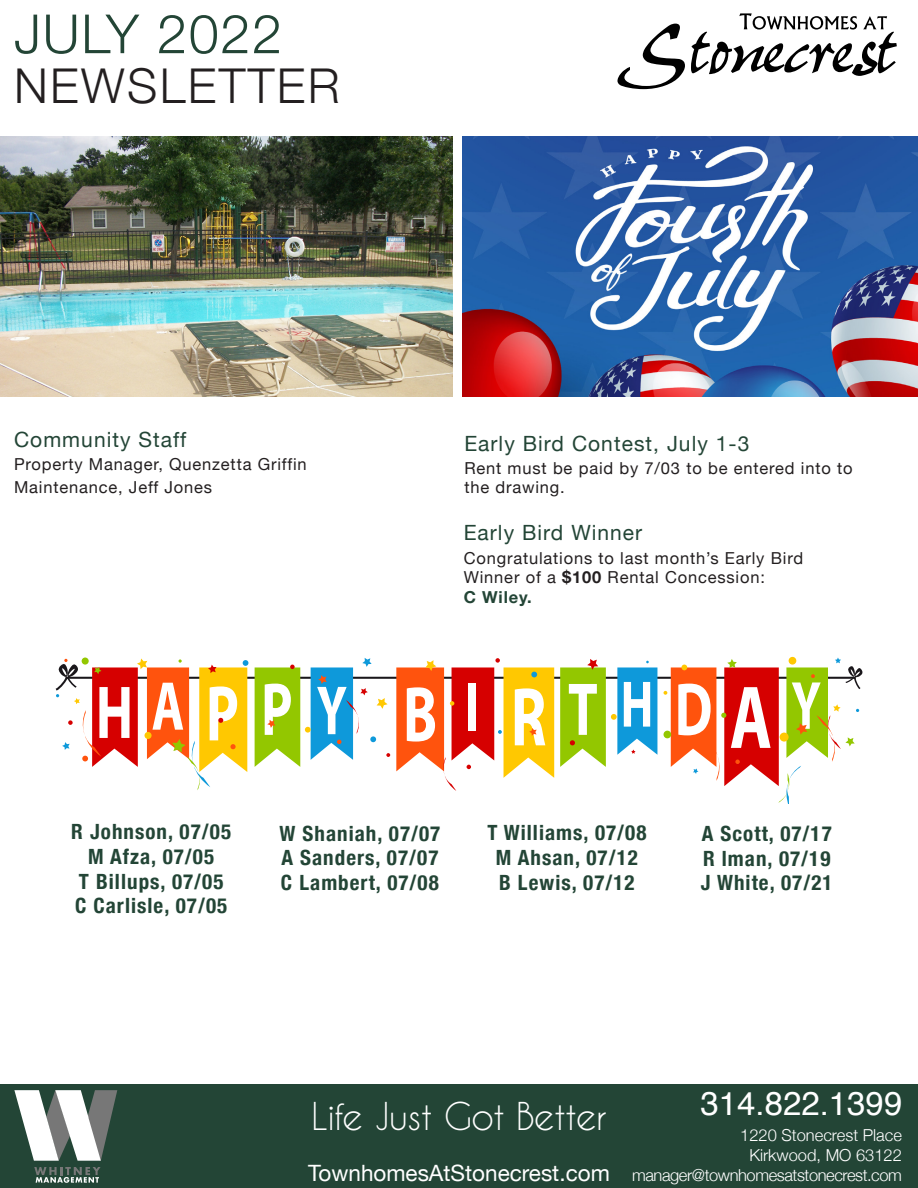
<style>
.page{position:relative;width:918px;height:1188px;background:#fff}
.page>*{position:absolute;margin:0;border:0;box-sizing:border-box;transform-origin:0 0}
.t1{font:300 54px "Helvetica Neue";letter-spacing:.03em;color:#234536}
.t2{font:300 48px "Helvetica Neue";letter-spacing:.05em;color:#231f20}
.t3{font:36px "Caviar Dreams";letter-spacing:-.02em;color:#fff}
.t4{font:33px "Helvetica";color:#fff}
.t5{font:22.5px "Helvetica Neue";color:#fff}
.t6{font:700 condensed 21px/24.8px "Helvetica Neue";letter-spacing:.05em;color:#234536;text-align:center}
.t7{font:21px "Helvetica Neue";letter-spacing:.05em;color:#234536}
.t8{font:16.5px/19.5px "Helvetica Neue";letter-spacing:.05em;color:#231f20}
.t9{font:300 16.5px "Helvetica Neue";color:#fff}
.t10{font:300 16.5px "Helvetica Neue";letter-spacing:-.02em;color:#fff}
.t11{font:700 16.5px "Helvetica Neue";letter-spacing:.05em;color:#234536}
.s1{font-weight:700}
</style>
<div class="page">
<div style="left:0;top:1085px;width:918px;height:103px;background:#234536"></div>
<svg style="left:617px;top:24px;width:68px;height:65px"></svg>
<svg style="left:691px;top:14px;width:206px;height:62px"></svg>
<img style="left:0;top:137px;width:452px;height:259px">
<hr style="left:66px;top:677px;width:790px;height:2px;background:#1a171b">
<div style="left:789px;top:657px;width:7px;height:8px;background:#ffca0d;border-radius:50%"></div>
<svg style="left:560px;top:659px;width:97px;height:108px"></svg>
<svg style="left:56px;top:658px;width:192px;height:132px"></svg>
<svg style="left:255px;top:658px;width:135px;height:109px"></svg>
<svg style="left:664px;top:658px;width:199px;height:145px"></svg>
<svg style="left:396px;top:658px;width:158px;height:133px"></svg>
<svg style="left:14px;top:1090px;width:103px;height:71px"></svg>
<svg style="left:34px;top:1167px;width:67px;height:16px"></svg>
<img style="left:463px;top:137px;width:455px;height:259px">
<p class="t1" style="left:14px;top:-10px;width:270px">JULY 2022</p>
<p class="t2" style="left:14px;top:47px;width:327px">NEWSLETTER</p>
<p class="t7" style="left:14px;top:424px;width:174px">Community Staff</p>
<p class="t8" style="left:14px;top:455px;width:294px">Property Manager, Quenzetta Griffin</p>
<p class="t8" style="left:14px;top:478px;width:200px">Maintenance, Jeff Jones</p>
<p class="t7" style="left:464px;top:428px;width:287px">Early Bird Contest, July 1-3</p>
<p class="t8" style="left:464px;top:459px;width:390px">Rent must be paid by 7/03 to be entered into to the drawing.</p>
<p class="t7" style="left:464px;top:518px;width:180px">Early Bird Winner</p>
<p class="t8" style="left:464px;top:549px;width:341px">Congratulations to last month’s Early Bird<br>Winner of a <span class="s1">$100</span> Rental Concession:</p>
<p class="t11" style="left:464px;top:584px;width:70px">C Wiley.</p>
<p class="t6" style="left:71px;top:818px;width:161px">R Johnson, 07/05<br>M Afza, 07/05<br>T Billups, 07/05<br>C Carlisle, 07/05</p>
<p class="t6" style="left:279px;top:819px;width:162px;text-align:justify">W Shaniah, 07/07<br>A Sanders, 07/07<br>C Lambert, 07/08</p>
<p class="t6" style="left:487px;top:819px;width:161px">T Williams, 07/08<br>M Ahsan, 07/12<br>B Lewis, 07/12</p>
<p class="t6" style="left:701px;top:820px;width:133px;text-align:justify">A Scott, 07/17<br>R lman, 07/19<br>J White, 07/21</p>
<p class="t3" style="left:311px;top:1094px;width:297px">Life Just Got Better</p>
<p class="t5" style="left:308px;top:1156px;width:303px">TownhomesAtStonecrest.com</p>
<p class="t4" style="left:701px;top:1078px;width:203px">314.822.1399</p>
<p class="t9" style="left:740px;top:1122px;width:163px">1220 Stonecrest Place</p>
<p class="t9" style="left:749px;top:1142px;width:154px">Kirkwood, MO 63122</p>
<p class="t10" style="left:632px;top:1161px;width:271px">manager@townhomesatstonecrest.com</p>
</div>
